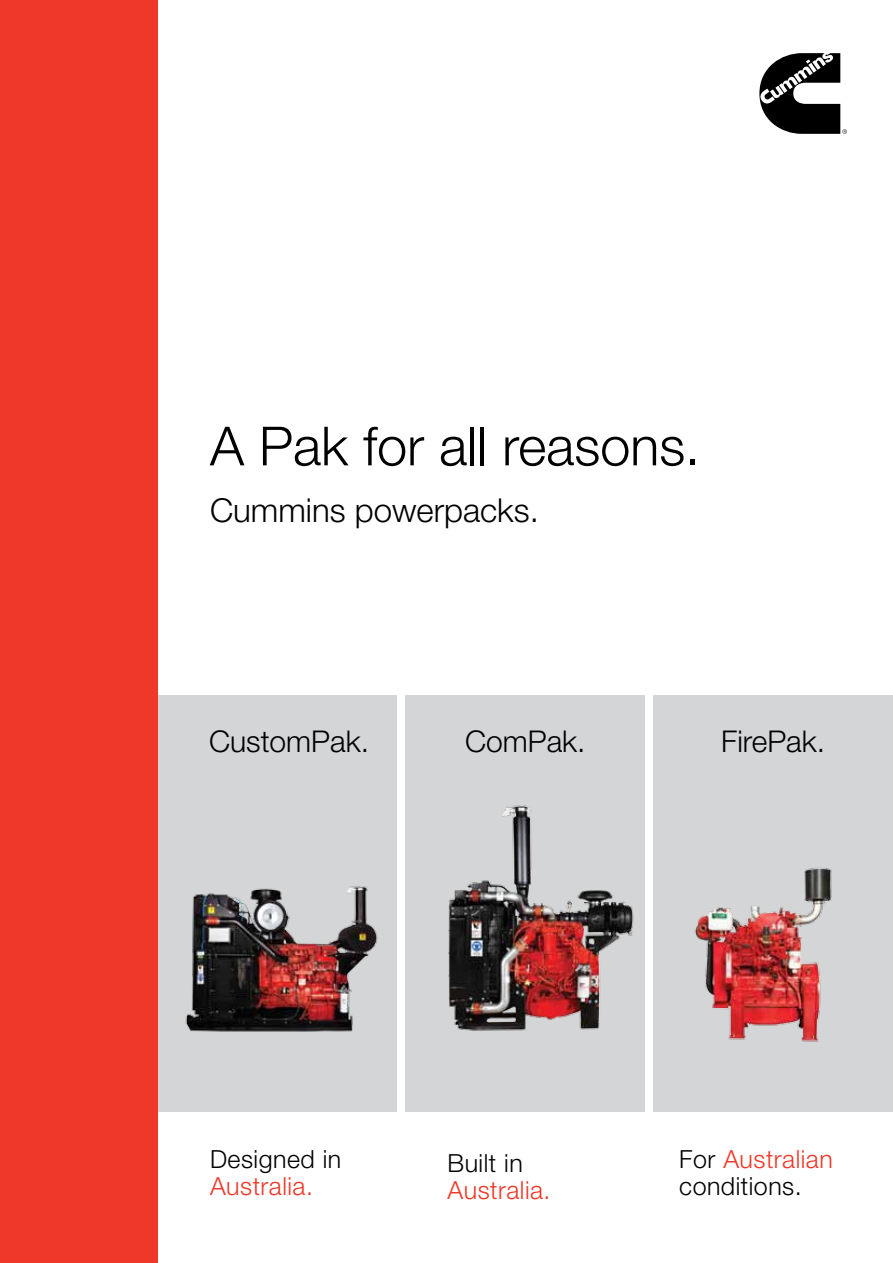
<style>
.page{position:relative;width:893px;height:1263px;background:#fff}
.page>*{position:absolute;margin:0;border:0;box-sizing:border-box;transform-origin:0 0}
.t1{font:300 54px "Helvetica Neue";color:#000}
.t2{font:300 33px "Helvetica Neue";color:#000}
.t3{font:300 30px "Helvetica Neue";color:#000}
.t4{font:300 24.9px/26.7px "Helvetica Neue";letter-spacing:.02em;color:#000}
.t5{font:300 24.9px "Helvetica Neue";letter-spacing:.02em;color:#ef3829}
.s1{color:#ef3829}
</style>
<div class="page">
<div style="left:158px;top:695px;width:239px;height:416px;background:#d3d5d6"></div>
<div style="left:406px;top:695px;width:239px;height:416px;background:#d3d5d6"></div>
<div style="left:653px;top:695px;width:240px;height:416px;background:#d3d5d6"></div>
<div style="left:0;top:0;width:158px;height:1263px;background:#ef3829"></div>
<svg style="left:759px;top:53px;width:88px;height:81px"></svg>
<img style="left:185px;top:886px;width:193px;height:146px">
<img style="left:448px;top:805px;width:186px;height:226px">
<img style="left:694px;top:868px;width:138px;height:174px">
<h1 class="t1" style="left:210px;top:413px;width:492px">A Pak for all reasons.</h1>
<h2 class="t2" style="left:210px;top:490px;width:330px">Cummins powerpacks.</h2>
<p class="t3" style="left:209px;top:722px;width:162px">CustomPak.</p>
<p class="t3" style="left:465px;top:722px;width:122px">ComPak.</p>
<p class="t3" style="left:721px;top:722px;width:105px">FirePak.</p>
<p class="t4" style="left:210px;top:1145px;width:133px">Designed in</p>
<p class="t5" style="left:210px;top:1170px;width:105px">Australia.</p>
<p class="t4" style="left:448px;top:1149px;width:77px">Built in</p>
<p class="t5" style="left:448px;top:1175px;width:105px">Australia.</p>
<p class="t4" style="left:679px;top:1145px;width:155px">For <span class="s1">Australian </span>conditions.</p>
</div>
